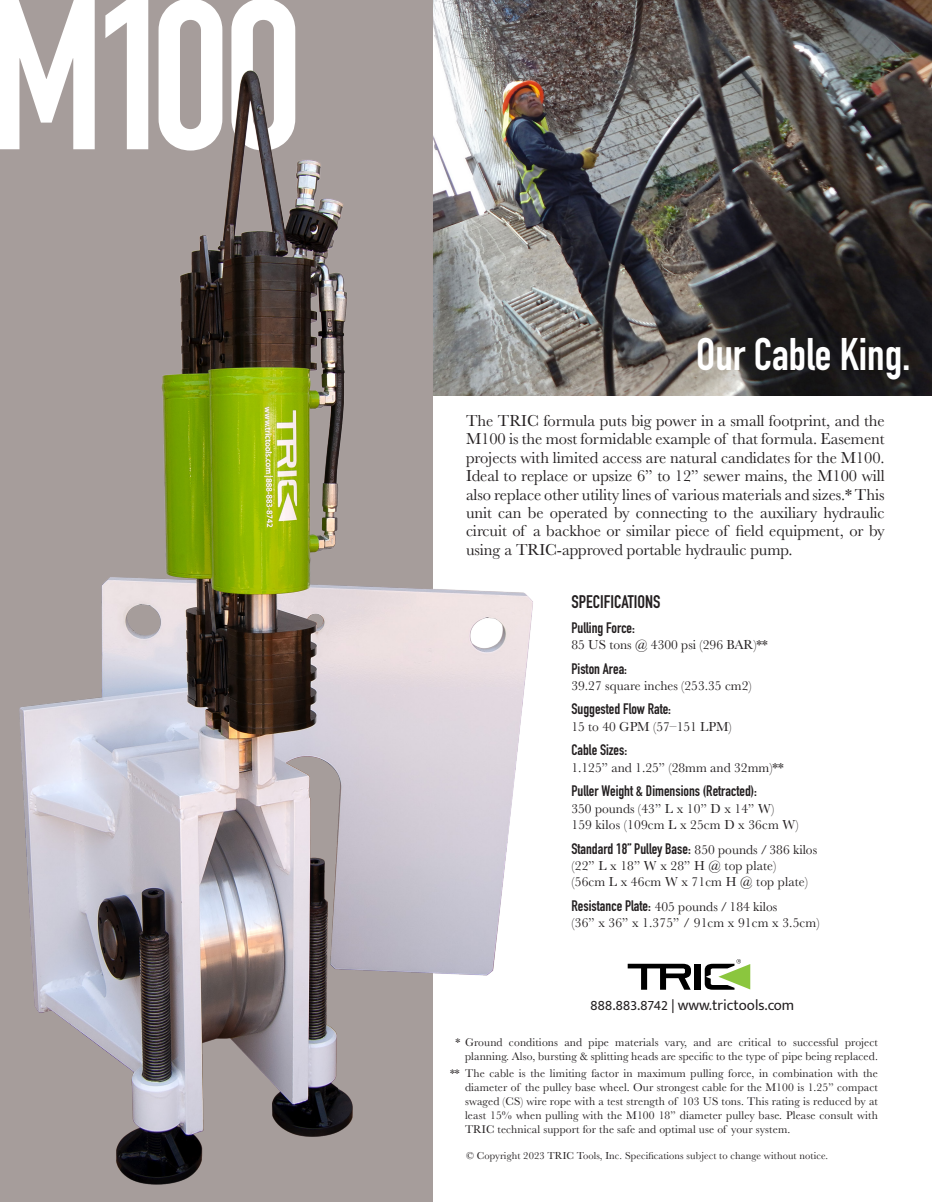
<style>
.page{position:relative;width:932px;height:1202px;background:#fff}
.page>*{position:absolute;margin:0;border:0;box-sizing:border-box;transform-origin:0 0}
.t1{font:700 210px "DIN Condensed";color:#fff}
.t2{font:700 45px "DIN Condensed";color:#fff}
.t3{font:700 18px "DIN Condensed";color:#231f20}
.t4{font:16.5px/18.3px "Baskerville";letter-spacing:-.005em;color:#231f20;text-align:justify}
.t5{font:700 15px "DIN Condensed";color:#231f20}
.t6{font:15px "Mukta Mahee";color:#231f20}
.t7{font:13.5px/16.2px "Baskerville";color:#231f20}
.t8{font:11.7px/14px "Baskerville";letter-spacing:.01em;color:#231f20;text-align:right}
.t9{font:10.5px "Baskerville";letter-spacing:.01em;color:#231f20}
.s1{font-family:"Baskerville";font-weight:400;font-size:13.5px}
.s2{font-family:"DIN Condensed";font-weight:700;font-size:15px}
</style>
<div class="page">
<img style="left:432px;top:0;width:500px;height:396px">
<img style="left:0;top:15px;width:654px;height:1187px">
<svg style="left:627px;top:964px;width:64px;height:26px"></svg>
<div style="left:694px;top:964px;width:6px;height:26px;background:#000"></div>
<svg style="left:705px;top:959px;width:45px;height:31px"></svg>
<p class="t1" style="left:-12px;top:-66px;width:316px">M100</p>
<p class="t2" style="left:696px;top:324px;width:216px">Our Cable King.</p>
<p class="t4" style="left:466px;top:412px;width:420px">The TRIC formula puts big power in a small footprint, and the M100 is the most formidable example of that formula. Easement projects with limited access are natural candidates for the M100.<br>Ideal to replace or upsize 6” to 12” sewer mains, the M100 will also replace other utility lines of various materials and sizes.* This unit can be operated by connecting to the auxiliary hydraulic circuit of a backhoe or similar piece of field equipment, or by using a TRIC-approved portable hydraulic pump.</p>
<p class="t3" style="left:571px;top:589px;width:90px">SPECIFICATIONS</p>
<p class="t5" style="left:571px;top:617px;width:65px">Pulling Force:</p>
<p class="t7" style="left:571px;top:636px;width:198px">85 US tons @ 4300 psi (296 BAR)**</p>
<p class="t5" style="left:571px;top:658px;width:57px">Piston Area:</p>
<p class="t7" style="left:571px;top:677px;width:182px">39.27 square inches (253.35 cm2)</p>
<p class="t5" style="left:571px;top:699px;width:101px">Suggested Flow Rate:</p>
<p class="t7" style="left:571px;top:718px;width:162px">15 to 40 GPM (57–151 LPM)</p>
<p class="t5" style="left:571px;top:740px;width:57px">Cable Sizes:</p>
<p class="t7" style="left:571px;top:759px;width:214px">1.125” and 1.25” (28mm and 32mm)**</p>
<p class="t5" style="left:571px;top:781px;width:187px">Puller Weight &amp; Dimensions (Retracted):</p>
<p class="t7" style="left:571px;top:800px;width:229px">350 pounds (43” L x 10” D x 14” W)<br>159 kilos (109cm L x 25cm D x 36cm W)</p>
<p class="t5" style="left:571px;top:838px;width:247px">Standard 18” Pulley Base: <span class="s1">850 pounds / 386 kilos</span></p>
<p class="t7" style="left:571px;top:857px;width:238px">(22” L x 18” W x 28” H @ top plate) (56cm L x 46cm W x 71cm H @ top plate)</p>
<p class="t7" style="left:571px;top:898px;width:250px"><span class="s2">Resistance Plate:</span> 405 pounds / 184 kilos<br>(36” x 36” x 1.375” / 91cm x 91cm x 3.5cm)</p>
<p class="t6" style="left:590px;top:996px;width:205px">888.883.8742 | www.trictools.com</p>
<p class="t8" style="left:455px;top:1036px;width:424px">* Ground conditions and pipe materials vary, and are critical to successful project planning. Also, bursting &amp; splitting heads are specific to the type of pipe being replaced.</p>
<p class="t8" style="left:465px;top:1067px;width:414px;text-align:justify;text-indent:-15px">** The cable is the limiting factor in maximum pulling force, in combination with the diameter of the pulley base wheel. Our strongest cable for the M100 is 1.25” compact swaged (CS) wire rope with a test strength of 103 US tons. This rating is reduced by at least 15% when pulling with the M100 18” diameter pulley base. Please consult with TRIC technical support for the safe and optimal use of your system.</p>
<p class="t9" style="left:466px;top:1149px;width:363px">© Copyright 2023 TRIC Tools, Inc. Specifications subject to change without notice.</p>
</div>
